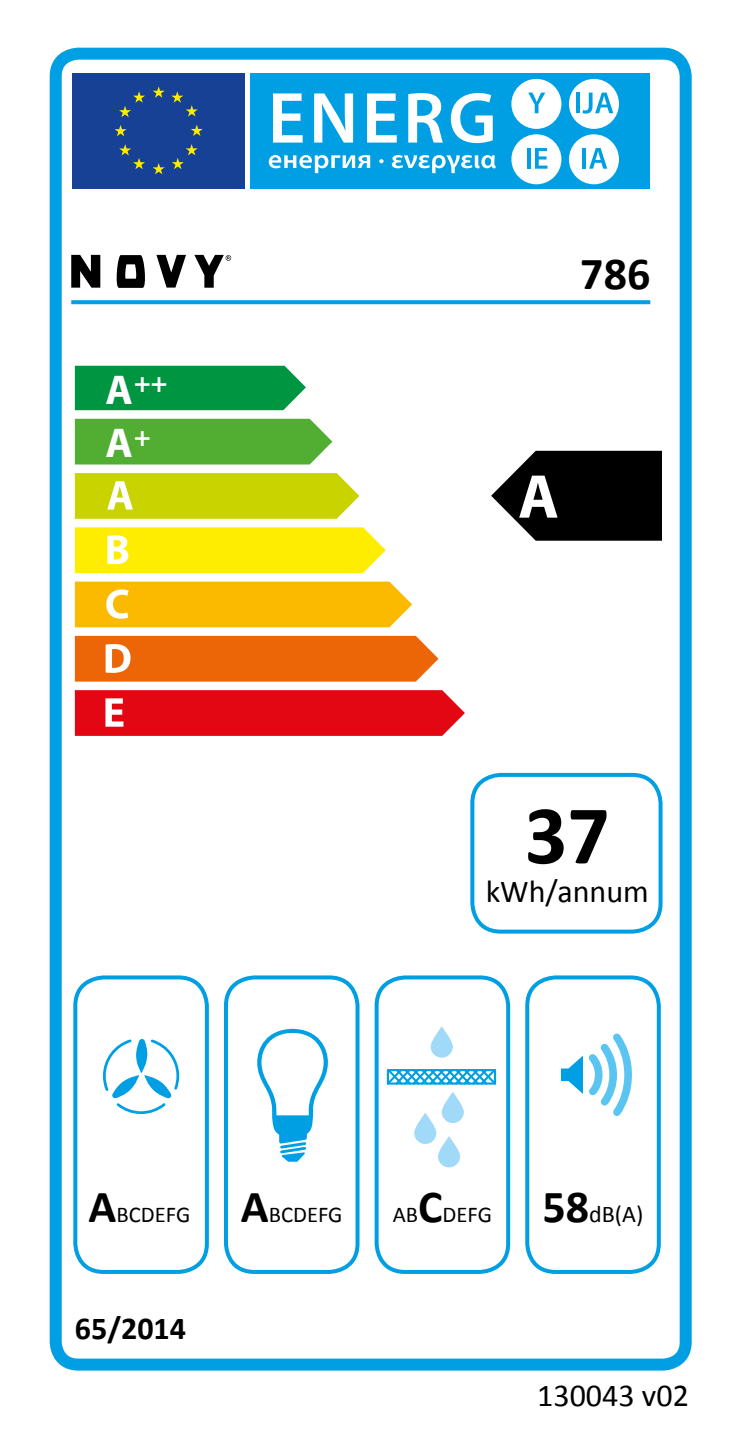
<style>
.page{position:relative;width:738px;height:1452px;background:#fff}
.page>*{position:absolute;margin:0;border:0;box-sizing:border-box;transform-origin:0 0}
.t1{font:700 84px "Calibri";color:#000}
.t2{font:700 46px "Calibri";color:#000}
.t3{font:700 41.6px "Myriad Pro";color:#fff}
.t4{font:32px "Calibri";color:#000}
.t5{font:700 32px "Calibri";color:#000}
.t6{font:700 28px "Myriad Pro";color:#fff}
.t7{font:22.4px "Calibri";color:#000}
.s1{font-size:41.6px}
.s2{font-weight:700;font-size:46px}
.s3{font-size:24px}
</style>
<div class="page">
<div style="left:50px;top:48px;width:641px;height:1322px;border:12px solid #009fe3;border-radius:23px"></div>
<div style="left:72px;top:74px;width:172px;height:115px;background:#164194"></div>
<div style="left:250px;top:74px;width:399px;height:115px;background:#009fe3"></div>
<svg style="left:171px;top:91px;width:27px;height:25px"></svg>
<svg style="left:153px;top:86px;width:11px;height:12px"></svg>
<svg style="left:119px;top:91px;width:26px;height:26px"></svg>
<svg style="left:114px;top:125px;width:12px;height:11px"></svg>
<svg style="left:119px;top:144px;width:26px;height:25px"></svg>
<svg style="left:153px;top:163px;width:11px;height:11px"></svg>
<svg style="left:172px;top:144px;width:25px;height:25px"></svg>
<svg style="left:191px;top:125px;width:12px;height:11px"></svg>
<svg style="left:273px;top:93px;width:29px;height:50px"></svg>
<svg style="left:314px;top:93px;width:39px;height:50px"></svg>
<svg style="left:367px;top:93px;width:29px;height:50px"></svg>
<svg style="left:408px;top:93px;width:34px;height:50px"></svg>
<svg style="left:450px;top:93px;width:42px;height:50px"></svg>
<svg style="left:268px;top:155px;width:102px;height:18px"></svg>
<svg style="left:379px;top:159px;width:4px;height:4px"></svg>
<svg style="left:391px;top:155px;width:104px;height:18px"></svg>
<div style="left:511px;top:79px;width:50px;height:50px;background:#fff;border-radius:50%"></div>
<svg style="left:528px;top:93px;width:17px;height:20px"></svg>
<div style="left:568px;top:79px;width:50px;height:50px;background:#fff;border-radius:50%"></div>
<div style="left:511px;top:134px;width:50px;height:50px;background:#fff;border-radius:50%"></div>
<svg style="left:527px;top:148px;width:3px;height:21px"></svg>
<svg style="left:535px;top:148px;width:12px;height:21px"></svg>
<div style="left:568px;top:134px;width:50px;height:50px;background:#fff;border-radius:50%"></div>
<hr style="left:576px;top:93px;width:4px;height:20px;background:#009fe3">
<svg style="left:582px;top:93px;width:31px;height:21px"></svg>
<hr style="left:582px;top:148px;width:4px;height:21px;background:#009fe3">
<svg style="left:589px;top:148px;width:18px;height:21px"></svg>
<svg style="left:71px;top:300px;width:578px;height:4px;background:#0da3e4"></svg>
<div style="left:73px;top:975px;width:136px;height:298px;border:4px solid #009fe3;border-radius:28px"></div>
<svg style="left:491px;top:451px;width:170px;height:89px"></svg>
<div style="left:470px;top:773px;width:192px;height:160px;border:4px solid #009fe3;border-radius:28px"></div>
<div style="left:224px;top:975px;width:135px;height:298px;border:4px solid #009fe3;border-radius:28px"></div>
<div style="left:374px;top:975px;width:135px;height:298px;border:4px solid #009fe3;border-radius:28px"></div>
<div style="left:525px;top:975px;width:135px;height:298px;border:4px solid #009fe3;border-radius:28px"></div>
<svg style="left:561px;top:1033px;width:71px;height:83px"></svg>
<svg style="left:430px;top:1026px;width:22px;height:31px"></svg>
<svg style="left:386px;top:1069px;width:111px;height:16px"></svg>
<svg style="left:414px;top:1112px;width:22px;height:31px"></svg>
<svg style="left:441px;top:1091px;width:22px;height:32px"></svg>
<svg style="left:437px;top:1136px;width:23px;height:31px"></svg>
<svg style="left:103px;top:1039px;width:76px;height:75px"></svg>
<svg style="left:259px;top:1028px;width:69px;height:134px"></svg>
<svg style="left:71px;top:255px;width:160px;height:33px"></svg>
<div style="left:75px;top:419px;width:257px;height:45px;background:#52ae32"></div>
<div style="left:75px;top:366px;width:231px;height:44px;background:#009641"></div>
<svg style="left:75px;top:473px;width:284px;height:46px;background:#cbd612"></svg>
<svg style="left:75px;top:527px;width:310px;height:46px;background:#ffee12"></svg>
<svg style="left:75px;top:581px;width:337px;height:46px;background:#fbbe10"></svg>
<div style="left:75px;top:636px;width:363px;height:45px;background:#ec6608"></div>
<svg style="left:75px;top:690px;width:389px;height:46px;background:#e4131f"></svg>
<p class="t6" style="left:105px;top:367px;width:63px"><span class="s1">A</span>++</p>
<h3 class="t3" style="left:105px;top:420px;width:47px">A<sup>+</sup></h3>
<h2 class="t2" style="left:580px;top:244px;width:71px">786</h2>
<h1 class="t1" style="left:524px;top:781px;width:87px">37</h1>
<h3 class="t4" style="left:485px;top:870px;width:164px">kWh/annum</h3>
<p class="t7" style="left:89px;top:1200px;width:255px"><span class="s2">A</span>BCDEFG <span class="s2">A</span>BCDEFG</p>
<p class="t7" style="left:392px;top:1200px;width:252px">AB<span class="s2">C</span>DEFG <span class="s2">58</span><span class="s3">dB(A)</span></p>
<h3 class="t5" style="left:75px;top:1308px;width:113px">65/2014</h3>
<h3 class="t4" style="left:537px;top:1374px;width:153px">130043 v02</h3>
</div>
